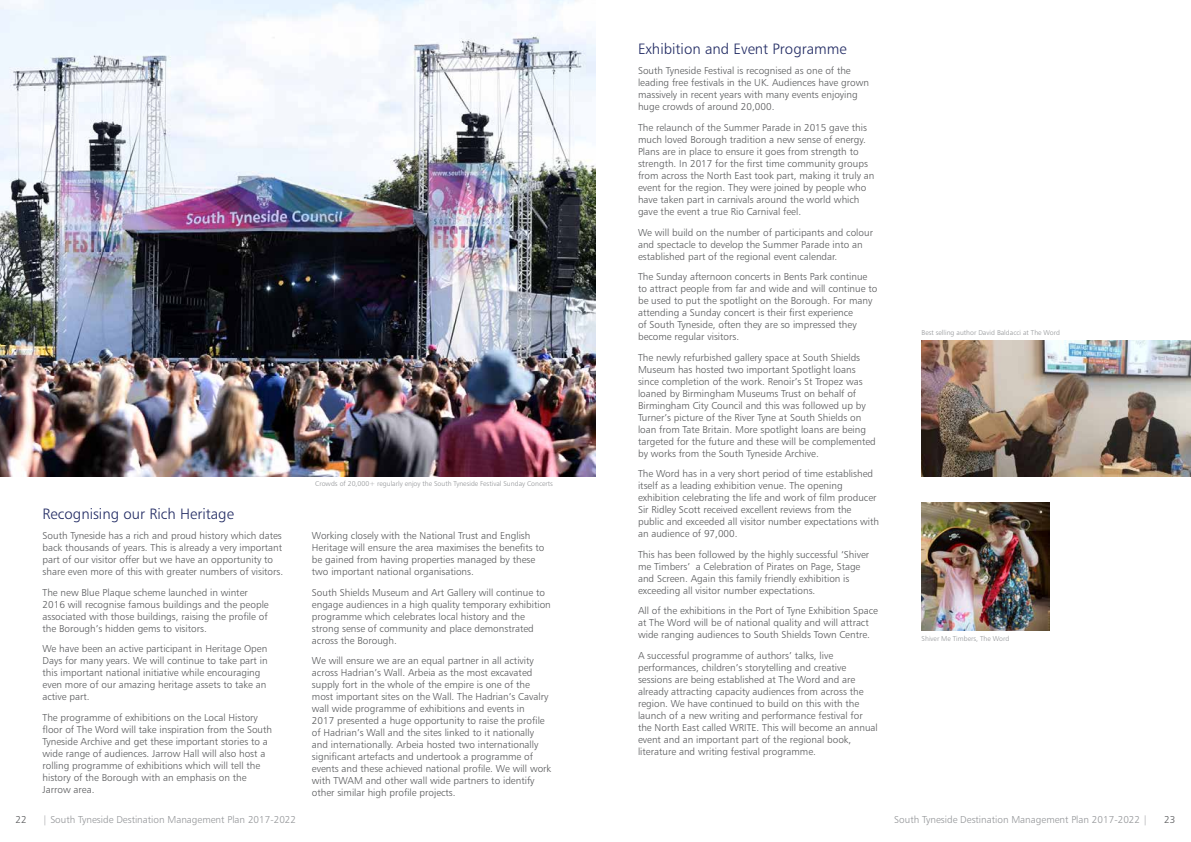
<style>
.page{position:relative;width:1191px;height:842px;background:#fff}
.page>*{position:absolute;margin:0;border:0;box-sizing:border-box;transform-origin:0 0}
.t1{font:15px "Humanist 777 BT Light B";color:#232c64}
.t2{font:10px/12px "Humanist 777 BT Light B";color:#58595b}
.t3{font:10px "Humanist 777 BT Light B";color:#939598}
.t4{font:7px "Humanist 777 BT Light B";color:#939598}
</style>
<div class="page">
<img style="left:0;top:0;width:595px;height:477px">
<img style="left:921px;top:341px;width:270px;height:136px">
<img style="left:921px;top:503px;width:128px;height:127px">
<h1 class="t1" style="left:43px;top:504px;width:193px">Recognising our Rich Heritage</h1>
<p class="t2" style="left:43px;top:530px;width:242px">South Tyneside has a rich and proud history which dates back thousands of years. This is already a very important part of our visitor offer but we have an opportunity to share even more of this with greater numbers of visitors.</p>
<p class="t2" style="left:43px;top:586px;width:228px">The new Blue Plaque scheme launched in winter 2016 will recognise famous buildings and the people associated with those buildings, raising the profile of the Borough’s hidden gems to visitors.</p>
<p class="t2" style="left:43px;top:643px;width:227px">We have been an active participant in Heritage Open Days for many years. We will continue to take part in this important national initiative while encouraging even more of our amazing heritage assets to take an active part.</p>
<p class="t2" style="left:43px;top:711px;width:231px">The programme of exhibitions on the Local History floor of The Word will take inspiration from the South Tyneside Archive and get these important stories to a wide range of audiences. Jarrow Hall will also host a rolling programme of exhibitions which will tell the history of the Borough with an emphasis on the Jarrow area.</p>
<p class="t4" style="left:315px;top:479px;width:239px">Crowds of 20,000+ regularly enjoy the South Tyneside Festival Sunday Concerts</p>
<p class="t2" style="left:312px;top:530px;width:234px">Working closely with the National Trust and English Heritage will ensure the area maximises the benefits to be gained from having properties managed by these two important national organisations.</p>
<p class="t2" style="left:312px;top:586px;width:240px">South Shields Museum and Art Gallery will continue to engage audiences in a high quality temporary exhibition programme which celebrates local history and the strong sense of community and place demonstrated across the Borough.</p>
<p class="t2" style="left:312px;top:655px;width:241px">We will ensure we are an equal partner in all activity across Hadrian’s Wall. Arbeia as the most excavated supply fort in the whole of the empire is one of the most important sites on the Wall. The Hadrian’s Cavalry wall wide programme of exhibitions and events in<br>2017 presented a huge opportunity to raise the profile of Hadrian’s Wall and the sites linked to it nationally and internationally. Arbeia hosted two internationally significant artefacts and undertook a programme of events and these achieved national profile. We will work with TWAM and other wall wide partners to identify other similar high profile projects.</p>
<h1 class="t1" style="left:638px;top:40px;width:210px">Exhibition and Event Programme</h1>
<p class="t2" style="left:638px;top:65px;width:232px">South Tyneside Festival is recognised as one of the leading free festivals in the UK. Audiences have grown massively in recent years with many events enjoying huge crowds of around 20,000.</p>
<p class="t2" style="left:638px;top:121px;width:238px">The relaunch of the Summer Parade in 2015 gave this much loved Borough tradition a new sense of energy.<br>Plans are in place to ensure it goes from strength to strength. In 2017 for the first time community groups from across the North East took part, making it truly an event for the region. They were joined by people who have taken part in carnivals around the world which gave the event a true Rio Carnival feel.</p>
<p class="t2" style="left:638px;top:226px;width:236px">We will build on the number of participants and colour and spectacle to develop the Summer Parade into an established part of the regional event calendar.</p>
<p class="t2" style="left:638px;top:270px;width:241px">The Sunday afternoon concerts in Bents Park continue to attract people from far and wide and will continue to be used to put the spotlight on the Borough. For many attending a Sunday concert is their first experience<br>of South Tyneside, often they are so impressed they become regular visitors.</p>
<p class="t2" style="left:638px;top:351px;width:239px">The newly refurbished gallery space at South Shields Museum has hosted two important Spotlight loans since completion of the work. Renoir’s St Tropez was loaned by Birmingham Museums Trust on behalf of Birmingham City Council and this was followed up by Turner’s picture of the River Tyne at South Shields on loan from Tate Britain. More spotlight loans are being targeted for the future and these will be complemented by works from the South Tyneside Archive.</p>
<p class="t2" style="left:638px;top:467px;width:242px">The Word has in a very short period of time established itself as a leading exhibition venue. The opening exhibition celebrating the life and work of film producer Sir Ridley Scott received excellent reviews from the public and exceeded all visitor number expectations with an audience of 97,000.</p>
<p class="t2" style="left:638px;top:548px;width:233px">This has been followed by the highly successful ‘Shiver me Timbers’ a Celebration of Pirates on Page, Stage and Screen. Again this family friendly exhibition is exceeding all visitor number expectations.</p>
<p class="t2" style="left:638px;top:604px;width:241px">All of the exhibitions in the Port of Tyne Exhibition Space at The Word will be of national quality and will attract wide ranging audiences to South Shields Town Centre.</p>
<p class="t2" style="left:638px;top:649px;width:241px">A successful programme of authors’ talks, live performances, children’s storytelling and creative sessions are being established at The Word and are already attracting capacity audiences from across the region. We have continued to build on this with the launch of a new writing and performance festival for the North East called WRITE. This will become an annual event and an important part of the regional book, literature and writing festival programme.</p>
<p class="t4" style="left:921px;top:328px;width:140px">Best selling author David Baldacci at The Word</p>
<p class="t4" style="left:921px;top:634px;width:89px">Shiver Me Timbers, The Word</p>
<p class="t2" style="left:16px;top:813px;width:13px">22</p>
<p class="t3" style="left:43px;top:813px;width:255px">| South Tyneside Destination Management Plan 2017-2022</p>
<p class="t3" style="left:894px;top:813px;width:255px">South Tyneside Destination Management Plan 2017-2022 |</p>
<p class="t2" style="left:1164px;top:813px;width:13px">23</p>
</div>
